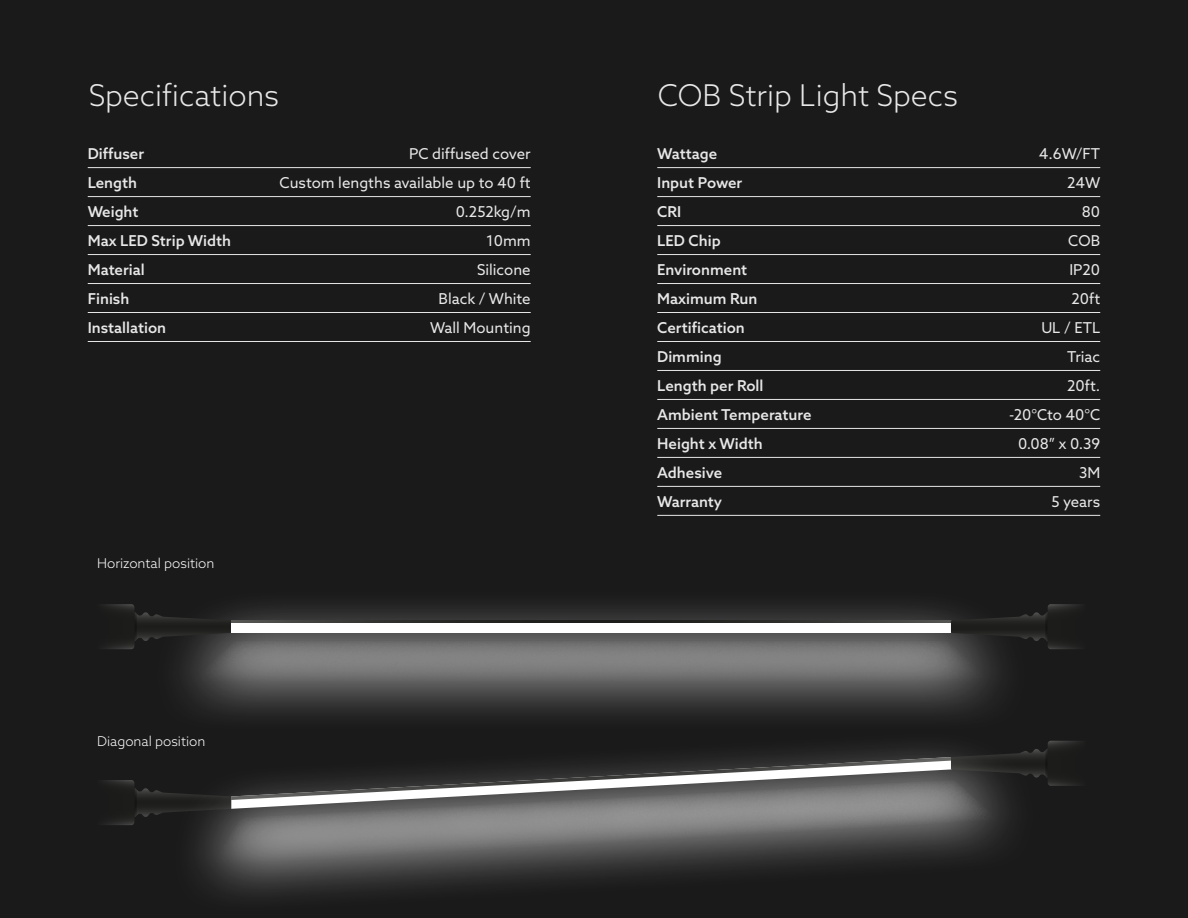
<style>
.page{position:relative;width:1188px;height:918px;background:#1a1a1a}
.page>*{position:absolute;margin:0;border:0;box-sizing:border-box;transform-origin:0 0}
.t1{font:300 30px "Azo Sans";color:#fff}
.t2{font:500 15px "Azo Sans";color:#fff}
.t3{font:15px "Azo Sans";color:#fff}
.t4{font:300 13.5px "Azo Sans";color:#fff}
</style>
<div class="page">
<svg style="left:135px;top:749px;width:912px;height:68px"></svg>
<hr style="left:88px;top:167px;width:443px;height:1px;background:#fff">
<hr style="left:88px;top:196px;width:443px;height:1px;background:#fff">
<hr style="left:88px;top:225px;width:443px;height:1px;background:#fff">
<hr style="left:88px;top:254px;width:443px;height:1px;background:#fff">
<hr style="left:88px;top:283px;width:443px;height:1px;background:#fff">
<hr style="left:88px;top:312px;width:443px;height:1px;background:#fff">
<hr style="left:88px;top:341px;width:443px;height:1px;background:#fff">
<svg style="left:182px;top:681px;width:818px;height:35px"></svg>
<svg style="left:167px;top:748px;width:875px;height:149px"></svg>
<svg style="left:212px;top:780px;width:787px;height:85px;background:#6c6c6c"></svg>
<hr style="left:657px;top:167px;width:443px;height:1px;background:#fff">
<hr style="left:657px;top:196px;width:443px;height:1px;background:#fff">
<hr style="left:657px;top:225px;width:443px;height:1px;background:#fff">
<hr style="left:657px;top:254px;width:443px;height:1px;background:#fff">
<hr style="left:657px;top:283px;width:443px;height:1px;background:#fff">
<hr style="left:657px;top:312px;width:443px;height:1px;background:#fff">
<hr style="left:657px;top:341px;width:443px;height:1px;background:#fff">
<hr style="left:657px;top:370px;width:443px;height:1px;background:#fff">
<hr style="left:657px;top:399px;width:443px;height:1px;background:#fff">
<hr style="left:657px;top:428px;width:443px;height:1px;background:#fff">
<hr style="left:657px;top:457px;width:443px;height:1px;background:#fff">
<hr style="left:657px;top:486px;width:443px;height:1px;background:#fff">
<hr style="left:657px;top:515px;width:443px;height:1px;background:#fff">
<svg style="left:135px;top:605px;width:912px;height:76px"></svg>
<h1 class="t1" style="left:88px;top:76px;width:192px">Specifications</h1>
<p class="t2" style="left:88px;top:144px;width:58px">Diffuser</p>
<p class="t3" style="left:409px;top:144px;width:123px">PC diffused cover</p>
<p class="t2" style="left:88px;top:172px;width:51px">Length</p>
<p class="t3" style="left:279px;top:173px;width:253px">Custom lengths available up to 40 ft</p>
<p class="t2" style="left:88px;top:201px;width:52px">Weight</p>
<p class="t3" style="left:456px;top:202px;width:76px">0.252kg/m</p>
<p class="t2" style="left:88px;top:230px;width:145px">Max LED Strip Width</p>
<p class="t3" style="left:486px;top:231px;width:46px">10mm</p>
<p class="t2" style="left:88px;top:259px;width:58px">Material</p>
<p class="t3" style="left:477px;top:259px;width:55px">Silicone</p>
<p class="t2" style="left:88px;top:288px;width:43px">Finish</p>
<p class="t3" style="left:439px;top:288px;width:94px">Black / White</p>
<p class="t2" style="left:88px;top:317px;width:80px">Installation</p>
<p class="t3" style="left:430px;top:317px;width:102px">Wall Mounting</p>
<p class="t4" style="left:97px;top:554px;width:119px">Horizontal position</p>
<p class="t4" style="left:97px;top:733px;width:110px">Diagonal position</p>
<h1 class="t1" style="left:657px;top:76px;width:302px">COB Strip Light Specs</h1>
<p class="t2" style="left:657px;top:144px;width:61px">Wattage</p>
<p class="t3" style="left:1039px;top:144px;width:63px">4.6W/FT</p>
<p class="t2" style="left:657px;top:172px;width:87px">Input Power</p>
<p class="t3" style="left:1067px;top:173px;width:35px">24W</p>
<p class="t2" style="left:657px;top:201px;width:26px">CRI</p>
<p class="t3" style="left:1082px;top:202px;width:20px">80</p>
<p class="t2" style="left:657px;top:230px;width:65px">LED Chip</p>
<p class="t3" style="left:1068px;top:231px;width:33px">COB</p>
<p class="t2" style="left:657px;top:259px;width:92px">Environment</p>
<p class="t3" style="left:1069px;top:259px;width:32px">IP20</p>
<p class="t2" style="left:657px;top:288px;width:102px">Maximum Run</p>
<p class="t3" style="left:1072px;top:288px;width:30px">20ft</p>
<p class="t2" style="left:657px;top:317px;width:89px">Certification</p>
<p class="t3" style="left:1041px;top:317px;width:60px">UL / ETL</p>
<p class="t2" style="left:657px;top:346px;width:66px">Dimming</p>
<p class="t3" style="left:1067px;top:346px;width:34px">Triac</p>
<p class="t2" style="left:657px;top:375px;width:108px">Length per Roll</p>
<p class="t3" style="left:1067px;top:375px;width:35px">20ft.</p>
<p class="t2" style="left:657px;top:404px;width:156px">Ambient Temperature</p>
<p class="t3" style="left:1009px;top:404px;width:93px">-20°Cto 40°C</p>
<p class="t2" style="left:657px;top:433px;width:107px">Height x Width</p>
<p class="t3" style="left:1018px;top:433px;width:84px">0.08” x 0.39</p>
<p class="t2" style="left:657px;top:462px;width:66px">Adhesive</p>
<p class="t3" style="left:1079px;top:462px;width:23px">3M</p>
<p class="t2" style="left:657px;top:491px;width:66px">Warranty</p>
<p class="t3" style="left:1051px;top:491px;width:50px">5 years</p>
</div>
